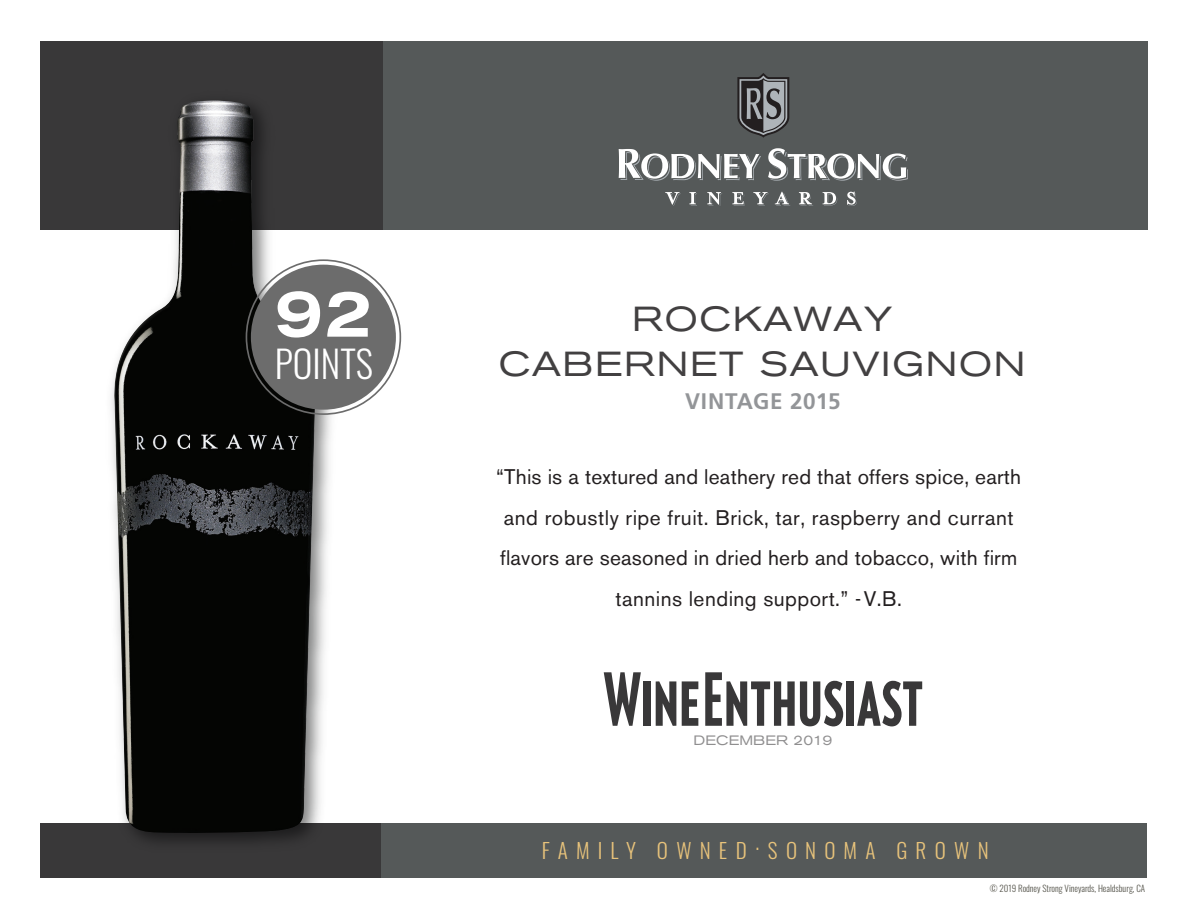
<style>
.page{position:relative;width:1188px;height:918px;background:#fff}
.page>*{position:absolute;margin:0;border:0;box-sizing:border-box;transform-origin:0 0}
.t1{font:500 expanded 67.65px "Akzidenz Grotesk BE";color:#fff}
.t2{font:300 37.5px "Oswald";color:#fff}
.t3{font:expanded 34.5px/45px "Akzidenz Grotesk BE";letter-spacing:.05em;color:#424041;text-align:center}
.t4{font:700 22.5px "Frutiger";letter-spacing:.03em;color:#939598}
.t5{font:21px/40.5px "Akzidenz Grotesk BE";letter-spacing:.01em;color:#231f20;text-align:center}
.t6{font:300 21px "Oswald";letter-spacing:.39em;color:#e8c37b}
.t7{font:expanded 13.5px "Akzidenz Grotesk BE";letter-spacing:.01em;color:#8f8e8f}
.t8{font:300 9px "Oswald";color:#54534a}
</style>
<div class="page">
<div style="left:40px;top:824px;width:349px;height:54px;background:#393839"></div>
<div style="left:381px;top:824px;width:766px;height:54px;background:#555959"></div>
<div style="left:41px;top:41px;width:365px;height:189px;background:#393839"></div>
<div style="left:383px;top:41px;width:765px;height:189px;background:#555959"></div>
<img style="left:101px;top:100px;width:240px;height:742px">
<img style="left:113px;top:101px;width:204px;height:733px">
<svg style="left:665px;top:192px;width:16px;height:14px"></svg>
<svg style="left:689px;top:192px;width:8px;height:14px"></svg>
<svg style="left:707px;top:192px;width:15px;height:14px"></svg>
<svg style="left:732px;top:192px;width:13px;height:13px"></svg>
<svg style="left:753px;top:192px;width:16px;height:14px"></svg>
<svg style="left:775px;top:192px;width:15px;height:14px"></svg>
<svg style="left:799px;top:192px;width:14px;height:14px"></svg>
<svg style="left:823px;top:192px;width:14px;height:13px"></svg>
<svg style="left:847px;top:192px;width:10px;height:14px"></svg>
<svg style="left:619px;top:149px;width:142px;height:32px"></svg>
<svg style="left:768px;top:148px;width:140px;height:33px"></svg>
<svg style="left:737px;top:73px;width:52px;height:65px"></svg>
<svg style="left:604px;top:672px;width:37px;height:54px"></svg>
<div style="left:643px;top:681px;width:7px;height:45px;background:#393839"></div>
<svg style="left:656px;top:681px;width:20px;height:45px"></svg>
<svg style="left:682px;top:681px;width:16px;height:45px"></svg>
<svg style="left:705px;top:672px;width:138px;height:54px"></svg>
<div style="left:847px;top:681px;width:7px;height:45px;background:#393839"></div>
<svg style="left:857px;top:681px;width:65px;height:45px"></svg>
<div style="left:251px;top:265px;width:145px;height:145px;background:#6c6c6c;border-radius:50%"></div>
<h1 class="t1" style="left:275px;top:274px;width:100px">92</h1>
<h2 class="t2" style="left:275px;top:330px;width:100px">POINTS</h2>
<h3 class="t3" style="left:499px;top:297px;width:528px">ROCKAWAY<br>CABERNET SAUVIGNON</h3>
<p class="t4" style="left:685px;top:388px;width:157px">VINTAGE 2015</p>
<p class="t5" style="left:496px;top:457px;width:527px">“This is a textured and leathery red that offers spice, earth and robustly ripe fruit. Brick, tar, raspberry and currant flavors are seasoned in dried herb and tobacco, with firm tannins lending support.” -V.B.</p>
<p class="t7" style="left:693px;top:733px;width:140px">DECEMBER 2019</p>
<p class="t6" style="left:542px;top:832px;width:449px">FAMILY OWNED . SONOMA GROWN</p>
<p class="t8" style="left:990px;top:881px;width:157px">© 2019 Rodney Strong Vineyards, Healdsburg, CA</p>
</div>
